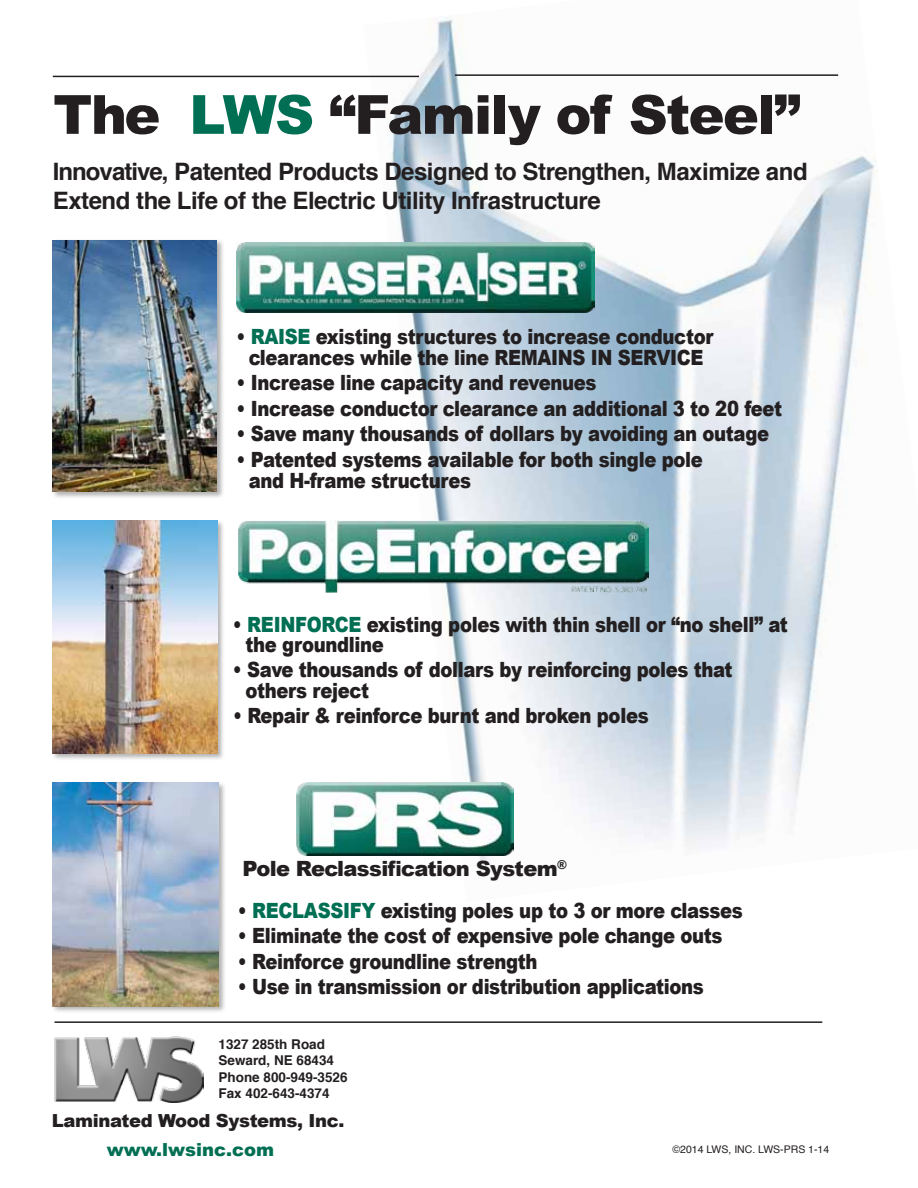
<style>
.page{position:relative;width:918px;height:1188px;background:#fff}
.page>*{position:absolute;margin:0;border:0;box-sizing:border-box;transform-origin:0 0}
.t1{font:900 54px "Arial";letter-spacing:-.03em;color:#231f20}
.t2{font:700 24px/28.8px "Helvetica";letter-spacing:-.02em;color:#231f20}
.t3{font:900 21px/20.7px "Arial";letter-spacing:-.02em;color:#231f20;scale:.86 1}
.t4{font:900 21px "Arial";letter-spacing:-.02em;color:#231f20}
.t5{font:900 21px "Arial";color:#006f53;scale:.86 1}
.t6{font:900 18px "Arial";letter-spacing:-.02em;color:#231f20}
.t7{font:900 18px "Arial";color:#006f53}
.t8{font:700 13.5px/16.2px "Helvetica";color:#231f20}
.t9{font:10.5px "Helvetica";color:#231f20}
.s1{color:#006f53}
.s2{color:#231f20}
</style>
<div class="page">
<img style="left:363px;top:16px;width:515px;height:855px">
<hr style="left:53px;top:76px;width:366px;height:1px;background:#231f20">
<hr style="left:455px;top:74px;width:383px;height:2px;background:#231f20">
<div style="left:51px;top:519px;width:174px;height:242px;background:#231f20;opacity:.35"></div>
<img style="left:53px;top:521px;width:164px;height:232px">
<div style="left:51px;top:781px;width:175px;height:233px;background:#231f20;opacity:.35"></div>
<img style="left:53px;top:783px;width:166px;height:223px">
<hr style="left:54px;top:1021px;width:768px;height:2px;background:#231f20">
<img style="left:238px;top:521px;width:411px;height:71px">
<img style="left:236px;top:243px;width:359px;height:69px">
<img style="left:296px;top:783px;width:217px;height:73px">
<img style="left:54px;top:1037px;width:150px;height:65px">
<div style="left:51px;top:239px;width:173px;height:260px;background:#231f20;opacity:.35"></div>
<img style="left:53px;top:240px;width:164px;height:251px">
<h1 class="t1" style="left:53px;top:75px;width:749px">The <span class="s1">LWS</span> “Family of Steel”</h1>
<p class="t2" style="left:53px;top:158px;width:756px">Innovative, Patented Products Designed to Strengthen, Maximize and<br>Extend the Life of the Electric Utility Infrastructure</p>
<p class="t5" style="left:236px;top:321px;width:32px"><span class="s2">•</span> raise</p>
<p class="t3" style="left:249px;top:325px;width:542px;text-indent:67px">existing structures to increase conductor clearances while the line REMAINS IN SERVICE</p>
<p class="t3" style="left:236px;top:372px;width:420px">• Increase line capacity and revenues</p>
<p class="t3" style="left:236px;top:397px;width:636px">• Increase conductor clearance an additional 3 to 20 feet</p>
<p class="t3" style="left:236px;top:423px;width:621px">• Save many thousands of dollars by avoiding an outage</p>
<p class="t3" style="left:249px;top:448px;width:529px;text-indent:-12px">• Patented systems available for both single pole and H-frame structures</p>
<p class="t5" style="left:233px;top:609px;width:48px"><span class="s2">•</span> Reinforce</p>
<p class="t3" style="left:245px;top:613px;width:632px;text-indent:121px">existing poles with thin shell or “no shell” at the groundline</p>
<p class="t3" style="left:245px;top:659px;width:568px;text-indent:-12px">• Save thousands of dollars by reinforcing poles that others reject</p>
<p class="t3" style="left:233px;top:705px;width:485px">• Repair &amp; reinforce burnt and broken poles</p>
<p class="t4" style="left:242px;top:854px;width:326px">Pole Reclassification System<sup>®</sup></p>
<p class="t5" style="left:238px;top:895px;width:48px"><span class="s2">•</span> Reclassif</p>
<p class="t3" style="left:361px;top:899px;width:445px"><span class="s1">y</span> existing poles up to 3 or more classes</p>
<p class="t3" style="left:238px;top:925px;width:565px">• Eliminate the cost of expensive pole change outs</p>
<p class="t3" style="left:238px;top:950px;width:350px">• Reinforce groundline strength</p>
<p class="t3" style="left:238px;top:976px;width:543px">• Use in transmission or distribution applications</p>
<p class="t8" style="left:219px;top:1037px;width:131px">1327 285th Road<br>Seward, NE 68434<br>Phone 800-949-3526<br>Fax 402-643-4374</p>
<p class="t6" style="left:52px;top:1108px;width:294px">Laminated Wood Systems, Inc.</p>
<p class="t7" style="left:107px;top:1136px;width:169px">www.lwsinc.com</p>
<p class="t9" style="left:673px;top:1141px;width:158px">©2014 LWS, INC. LWS-PRS 1-14</p>
</div>
